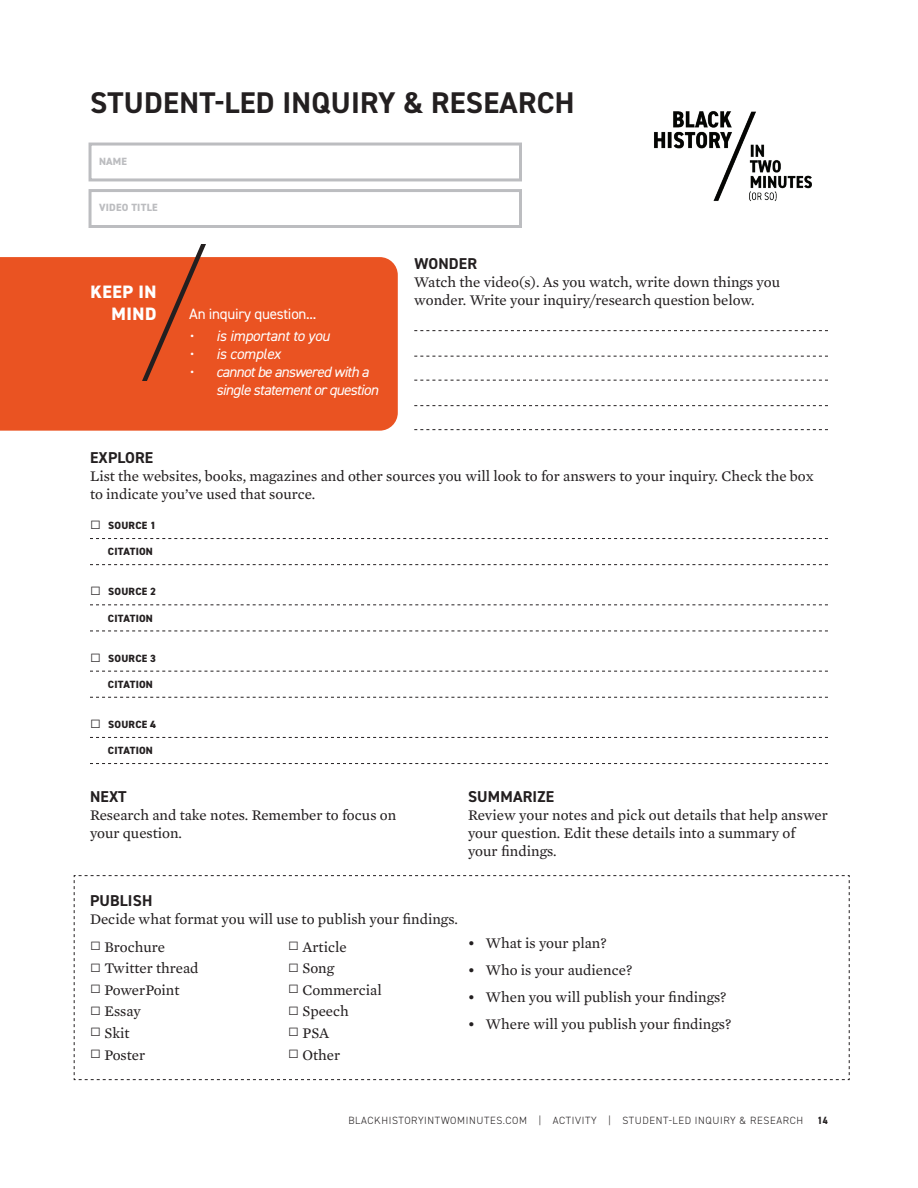
<style>
.page{position:relative;width:918px;height:1188px;background:#fff}
.page>*{position:absolute;margin:0;border:0;box-sizing:border-box;transform-origin:0 0}
.t1{font:700 30px "DIN2014";letter-spacing:.01em;color:#231f20}
.t2{font:800 18px/21.6px "DIN2014";letter-spacing:.03em;color:#fff;text-align:right}
.t3{font:700 15.75px "DIN2014";letter-spacing:.01em;color:#231f20}
.t4{font:15px/18px "Mercury Text G2";color:#231f20}
.t5{font:italic 15px/18px "DIN2014";letter-spacing:-.04em;color:#fff}
.t6{font:italic 15px "DIN2014";letter-spacing:-.015em;color:#fff}
.t7{font:15px "DIN2014";letter-spacing:-.015em;color:#fff}
.t8{font:300 10.5px "DIN2014";letter-spacing:.06em;color:#231f20}
.t9{font:800 10.5px "DIN2014";letter-spacing:.02em;color:#231f20}
.t10{font:800 10.5px "DIN2014";letter-spacing:.02em;color:#bcbdc0}
.t11{font:700 condensed 10.5px "DIN2014";color:#231f20}
.s1{font-family:"Arial";font-weight:900;font-size:18px}
</style>
<div class="page">
<div style="left:89px;top:189px;width:433px;height:39px;border:3px solid #bcbdc0"></div>
<div style="left:89px;top:143px;width:433px;height:38px;border:3px solid #bcbdc0"></div>
<svg style="left:414px;top:330px;width:414px;height:1px"></svg>
<svg style="left:414px;top:356px;width:414px;height:1px"></svg>
<svg style="left:414px;top:380px;width:414px;height:1px"></svg>
<svg style="left:414px;top:405px;width:414px;height:1px"></svg>
<svg style="left:414px;top:429px;width:414px;height:1px"></svg>
<svg style="left:90px;top:538px;width:738px;height:1px"></svg>
<svg style="left:90px;top:564px;width:738px;height:1px"></svg>
<svg style="left:90px;top:604px;width:738px;height:1px"></svg>
<svg style="left:90px;top:631px;width:738px;height:1px"></svg>
<svg style="left:90px;top:671px;width:738px;height:1px"></svg>
<svg style="left:90px;top:697px;width:738px;height:1px"></svg>
<svg style="left:90px;top:737px;width:738px;height:1px"></svg>
<svg style="left:90px;top:763px;width:738px;height:1px"></svg>
<div style="left:0;top:257px;width:398px;height:174px;background:#ea5322"></div>
<svg style="left:73px;top:875px;width:777px;height:205px"></svg>
<svg style="left:138px;top:244px;width:72px;height:144px;background:#de5e34"></svg>
<hr style="left:136px;top:381px;width:15px;height:3px;background:#ea5322">
<img style="left:654px;top:111px;width:158px;height:90px">
<h1 class="t1" style="left:90px;top:83px;width:486px">STUDENT-LED INQUIRY &amp; RESEARCH</h1>
<p class="t10" style="left:99px;top:154px;width:30px">NAME</p>
<p class="t10" style="left:99px;top:201px;width:60px">VIDEO TITLE</p>
<p class="t2" style="left:90px;top:281px;width:68px">KEEP IN<br>MIND</p>
<p class="t7" style="left:189px;top:304px;width:129px">An inquiry question...</p>
<p class="t6" style="left:189px;top:327px;width:142px">• is important to you</p>
<p class="t6" style="left:189px;top:345px;width:93px">• is complex</p>
<p class="t5" style="left:216px;top:363px;width:164px;text-indent:-27px">• cannot be answered with a single statement or question</p>
<p class="t3" style="left:414px;top:253px;width:64px">WONDER</p>
<p class="t4" style="left:414px;top:272px;width:367px">Watch the video(s). As you watch, write down things you wonder. Write your inquiry/research question below.</p>
<p class="t3" style="left:90px;top:448px;width:65px">EXPLORE</p>
<p class="t4" style="left:90px;top:467px;width:725px">List the websites, books, magazines and other sources you will look to for answers to your inquiry. Check the box to indicate you’ve used that source.</p>
<p class="t9" style="left:90px;top:519px;width:68px"><span class="s1">□</span> SOURCE 1</p>
<p class="t9" style="left:108px;top:545px;width:46px">CITATION</p>
<p class="t9" style="left:90px;top:585px;width:68px"><span class="s1">□</span> SOURCE 2</p>
<p class="t9" style="left:108px;top:611px;width:46px">CITATION</p>
<p class="t9" style="left:90px;top:651px;width:68px"><span class="s1">□</span> SOURCE 3</p>
<p class="t9" style="left:108px;top:677px;width:46px">CITATION</p>
<p class="t9" style="left:90px;top:717px;width:68px"><span class="s1">□</span> SOURCE 4</p>
<p class="t9" style="left:108px;top:744px;width:46px">CITATION</p>
<p class="t3" style="left:90px;top:786px;width:38px">NEXT</p>
<p class="t4" style="left:90px;top:805px;width:308px">Research and take notes. Remember to focus on your question.</p>
<p class="t3" style="left:468px;top:786px;width:87px">SUMMARIZE</p>
<p class="t4" style="left:468px;top:805px;width:362px">Review your notes and pick out details that help answer your question. Edit these details into a summary of your findings.</p>
<p class="t3" style="left:90px;top:890px;width:64px">PUBLISH</p>
<p class="t4" style="left:90px;top:909px;width:369px">Decide what format you will use to publish your findings.</p>
<p class="t4" style="left:90px;top:937px;width:77px"><span class="s1">□</span> Brochure</p>
<p class="t4" style="left:90px;top:958px;width:110px"><span class="s1">□</span> Twitter thread</p>
<p class="t4" style="left:90px;top:980px;width:91px"><span class="s1">□</span> PowerPoint</p>
<p class="t4" style="left:90px;top:1002px;width:52px"><span class="s1">□</span> Essay</p>
<p class="t4" style="left:90px;top:1023px;width:41px"><span class="s1">□</span> Skit</p>
<p class="t4" style="left:90px;top:1045px;width:57px"><span class="s1">□</span> Poster</p>
<p class="t4" style="left:288px;top:937px;width:60px"><span class="s1">□</span> Article</p>
<p class="t4" style="left:288px;top:958px;width:48px"><span class="s1">□</span> Song</p>
<p class="t4" style="left:288px;top:980px;width:95px"><span class="s1">□</span> Commercial</p>
<p class="t4" style="left:288px;top:1002px;width:62px"><span class="s1">□</span> Speech</p>
<p class="t4" style="left:288px;top:1023px;width:43px"><span class="s1">□</span> PSA</p>
<p class="t4" style="left:288px;top:1045px;width:54px"><span class="s1">□</span> Other</p>
<p class="t4" style="left:468px;top:933px;width:140px">• What is your plan?</p>
<p class="t4" style="left:468px;top:960px;width:166px">• Who is your audience?</p>
<p class="t4" style="left:468px;top:987px;width:260px">• When you will publish your findings?</p>
<p class="t4" style="left:468px;top:1014px;width:265px">• Where will you publish your findings?</p>
<p class="t8" style="left:348px;top:1114px;width:456px">BLACKHISTORYINTWOMINUTES.COM | ACTIVITY | STUDENT-LED INQUIRY &amp; RESEARCH</p>
<p class="t11" style="left:817px;top:1114px;width:12px">14</p>
</div>
